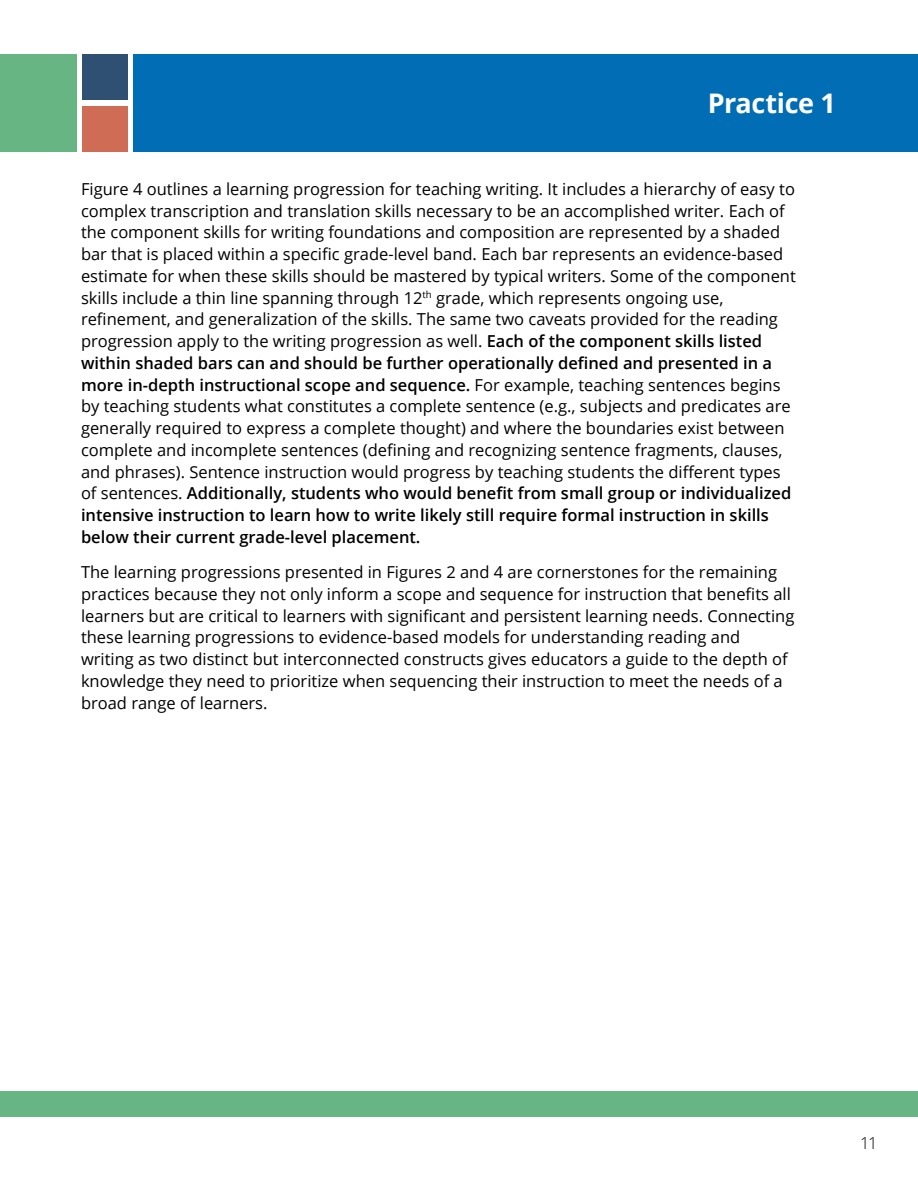
<style>
.page{position:relative;width:918px;height:1188px;background:#fff}
.page>*{position:absolute;margin:0;border:0;box-sizing:border-box;transform-origin:0 0}
.t1{font:700 27px "Open Sans";letter-spacing:-.015em;color:#fff}
.Body_Text{font:16.5px/21.8px "Open Sans";color:#000}
.t2{font:300 16.5px "Open Sans";color:#000}
.s1{font-weight:600}
</style>
<div class="page">
<div style="left:0;top:1092px;width:918px;height:25px;background:#67b583"></div>
<div style="left:0;top:54px;width:76px;height:97px;background:#67b583"></div>
<div style="left:133px;top:54px;width:785px;height:97px;background:#006db5"></div>
<div style="left:82px;top:106px;width:45px;height:45px;background:#ce6c55"></div>
<div style="left:82px;top:54px;width:45px;height:45px;background:#2f5072"></div>
<h1 class="t1" style="left:708px;top:84px;width:130px">Practice 1</h1>
<p class="Body_Text" style="left:81px;top:178px;width:716px">Figure 4 outlines a learning progression for teaching writing. It includes a hierarchy of easy to complex transcription and translation skills necessary to be an accomplished writer. Each of the component skills for writing foundations and composition are represented by a shaded bar that is placed within a specific grade-level band. Each bar represents an evidence-based estimate for when these skills should be mastered by typical writers. Some of the component skills include a thin line spanning through 12<sup>th</sup> grade, which represents ongoing use, refinement, and generalization of the skills. The same two caveats provided for the reading progression apply to the writing progression as well. <span class="s1">Each of the component skills listed within shaded bars can and should be further operationally defined and presented in a more in-depth instructional scope and sequence.</span> For example, teaching sentences begins by teaching students what constitutes a complete sentence (e.g., subjects and predicates are generally required to express a complete thought) and where the boundaries exist between complete and incomplete sentences (defining and recognizing sentence fragments, clauses, and phrases). Sentence instruction would progress by teaching students the different types of sentences. <span class="s1">Additionally, students who would benefit from small group or individualized intensive instruction to learn how to write likely still require formal instruction in skills below their current grade-level placement.</span></p>
<p class="Body_Text" style="left:81px;top:561px;width:715px">The learning progressions presented in Figures 2 and 4 are cornerstones for the remaining practices because they not only inform a scope and sequence for instruction that benefits all learners but are critical to learners with significant and persistent learning needs. Connecting these learning progressions to evidence-based models for understanding reading and writing as two distinct but interconnected constructs gives educators a guide to the depth of knowledge they need to prioritize when sequencing their instruction to meet the needs of a broad range of learners.</p>
<p class="t2" style="left:860px;top:1132px;width:19px">11</p>
</div>
